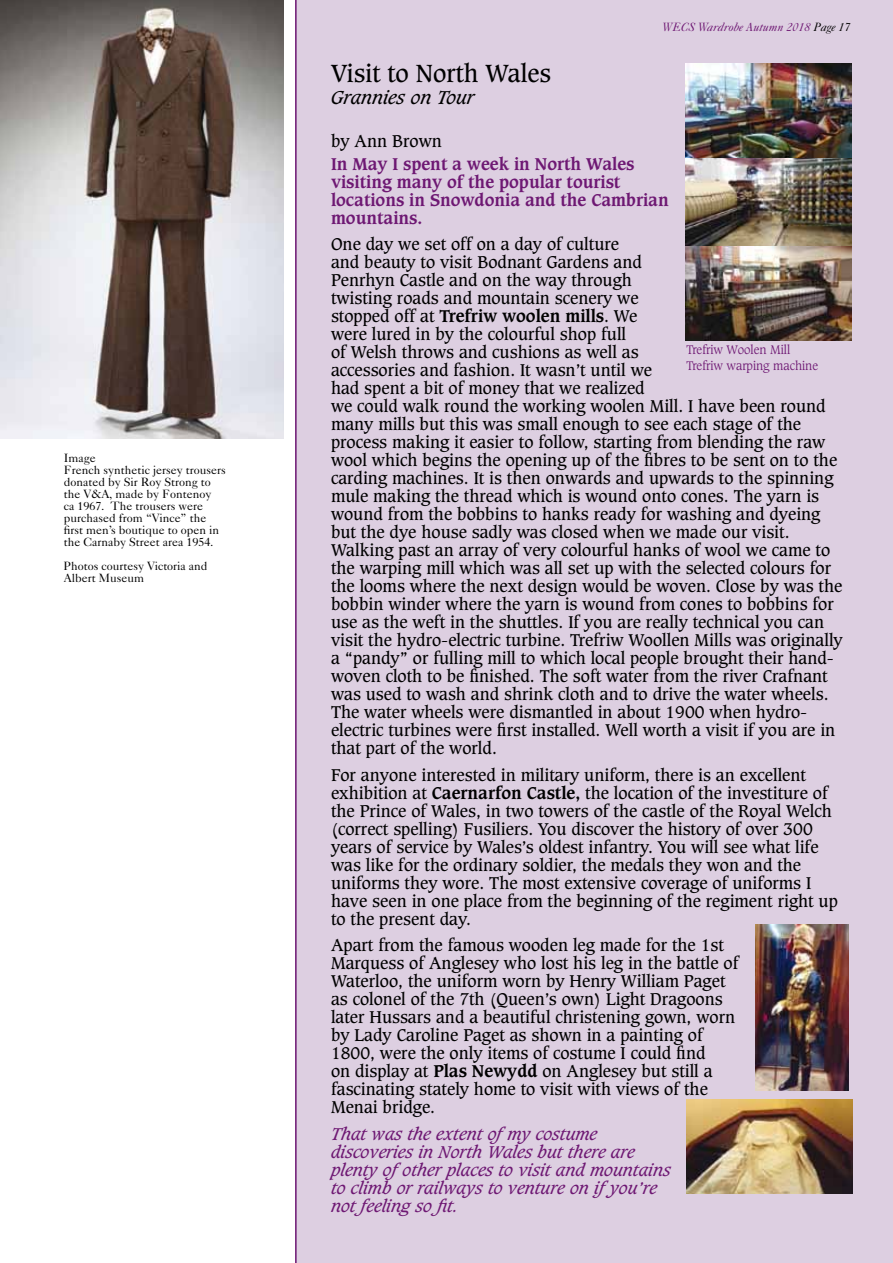
<style>
.page{position:relative;width:893px;height:1263px;background:#fff}
.page>*{position:absolute;margin:0;border:0;box-sizing:border-box;transform-origin:0 0}
.t1{font:24px "Caxton";color:#000}
.t2{font:italic 18px "Caxton";color:#000}
.t3{font:16.5px/18px "Caxton";color:#000}
.t4{font:italic 16.5px/18px "Caxton";color:#6e1873}
.t5{font:700 16.5px/18px "Caxton";color:#6e1873}
.t6{font:12px/12px "Caslon Five Forty";color:#000}
.t7{font:300 12px/16.2px "Caxton";color:#6e1873}
.t8{font:italic 12px "Caslon Five Forty";color:#6e1873}
.s1{color:#000}
.s2{font-weight:700}
</style>
<div class="page">
<div style="left:295px;top:0;width:598px;height:1263px;background:#ddcfe1"></div>
<img style="left:0;top:0;width:284px;height:439px">
<img style="left:686px;top:64px;width:165px;height:183px">
<img style="left:686px;top:247px;width:165px;height:93px">
<img style="left:687px;top:1100px;width:165px;height:93px">
<img style="left:755px;top:924px;width:94px;height:166px">
<p class="t6" style="left:64px;top:451px;width:164px">Image<br>French synthetic jersey trousers donated by Sir Roy Strong to the V&amp;A, made by Fontenoy<br>ca 1967. The trousers were purchased from “Vince” the first men’s boutique to open in the Carnaby Street area 1954.</p>
<p class="t6" style="left:64px;top:559px;width:145px">Photos courtesy Victoria and<br>Albert Museum</p>
<p class="t8" style="left:663px;top:19px;width:189px">WECS Wardrobe Autumn 2018 <span class="s1">Page 17</span></p>
<h1 class="t1" style="left:331px;top:59px;width:221px">Visit to North Wales</h1>
<p class="t2" style="left:331px;top:87px;width:144px">Grannies on Tour</p>
<p class="t3" style="left:331px;top:133px;width:112px">by Ann Brown</p>
<p class="t5" style="left:331px;top:155px;width:339px">In May I spent a week in North Wales visiting many of the popular tourist locations in Snowdonia and the Cambrian mountains.</p>
<p class="t3" style="left:331px;top:236px;width:513px">One day we set off on a day of culture<br>and beauty to visit Bodnant Gardens and<br>Penrhyn Castle and on the way through<br>twisting roads and mountain scenery we<br>stopped off at <span class="s2">Trefriw woolen mills</span>. We<br>were lured in by the colourful shop full<br>of Welsh throws and cushions as well as<br>accessories and fashion. It wasn’t until we<br>had spent a bit of money that we realized<br>we could walk round the working woolen Mill. I have been round many mills but this was small enough to see each stage of the process making it easier to follow, starting from blending the raw wool which begins the opening up of the fibres to be sent on to the carding machines. It is then onwards and upwards to the spinning mule making the thread which is wound onto cones. The yarn is wound from the bobbins to hanks ready for washing and dyeing but the dye house sadly was closed when we made our visit.<br>Walking past an array of very colourful hanks of wool we came to the warping mill which was all set up with the selected colours for the looms where the next design would be woven. Close by was the bobbin winder where the yarn is wound from cones to bobbins for use as the weft in the shuttles. If you are really technical you can visit the hydro-electric turbine. Trefriw Woollen Mills was originally a “pandy” or fulling mill to which local people brought their hand&shy;woven cloth to be finished. The soft water from the river Crafnant was used to wash and shrink cloth and to drive the water wheels.<br>The water wheels were dismantled in about 1900 when hydro&shy;electric turbines were first installed. Well worth a visit if you are in that part of the world.</p>
<p class="t3" style="left:331px;top:766px;width:508px">For anyone interested in military uniform, there is an excellent exhibition at <span class="s2">Caernarfon Castle,</span> the location of the investiture of the Prince of Wales, in two towers of the castle of the Royal Welch (correct spelling) Fusiliers. You discover the history of over 300 years of service by Wales’s oldest infantry. You will see what life was like for the ordinary soldier, the medals they won and the uniforms they wore. The most extensive coverage of uniforms I have seen in one place from the beginning of the regiment right up to the present day.</p>
<p class="t3" style="left:331px;top:937px;width:409px">Apart from the famous wooden leg made for the 1st Marquess of Anglesey who lost his leg in the battle of Waterloo, the uniform worn by Henry William Paget as colonel of the 7th (Queen’s own) Light Dragoons later Hussars and a beautiful christening gown, worn by Lady Caroline Paget as shown in a painting of 1800, were the only items of costume I could find<br>on display at <span class="s2">Plas Newydd</span> on Anglesey but still a fascinating stately home to visit with views of the Menai bridge.</p>
<p class="t4" style="left:331px;top:1125px;width:341px">That was the extent ofmy costume discoveries in North Wales but there are plenty ofother places to visit and mountains to climb or railways to venture on ifyou’re not feeling so fit.</p>
<p class="t7" style="left:687px;top:341px;width:133px">Trefriw Woolen Mill<br>Trefriw warping machine</p>
</div>
